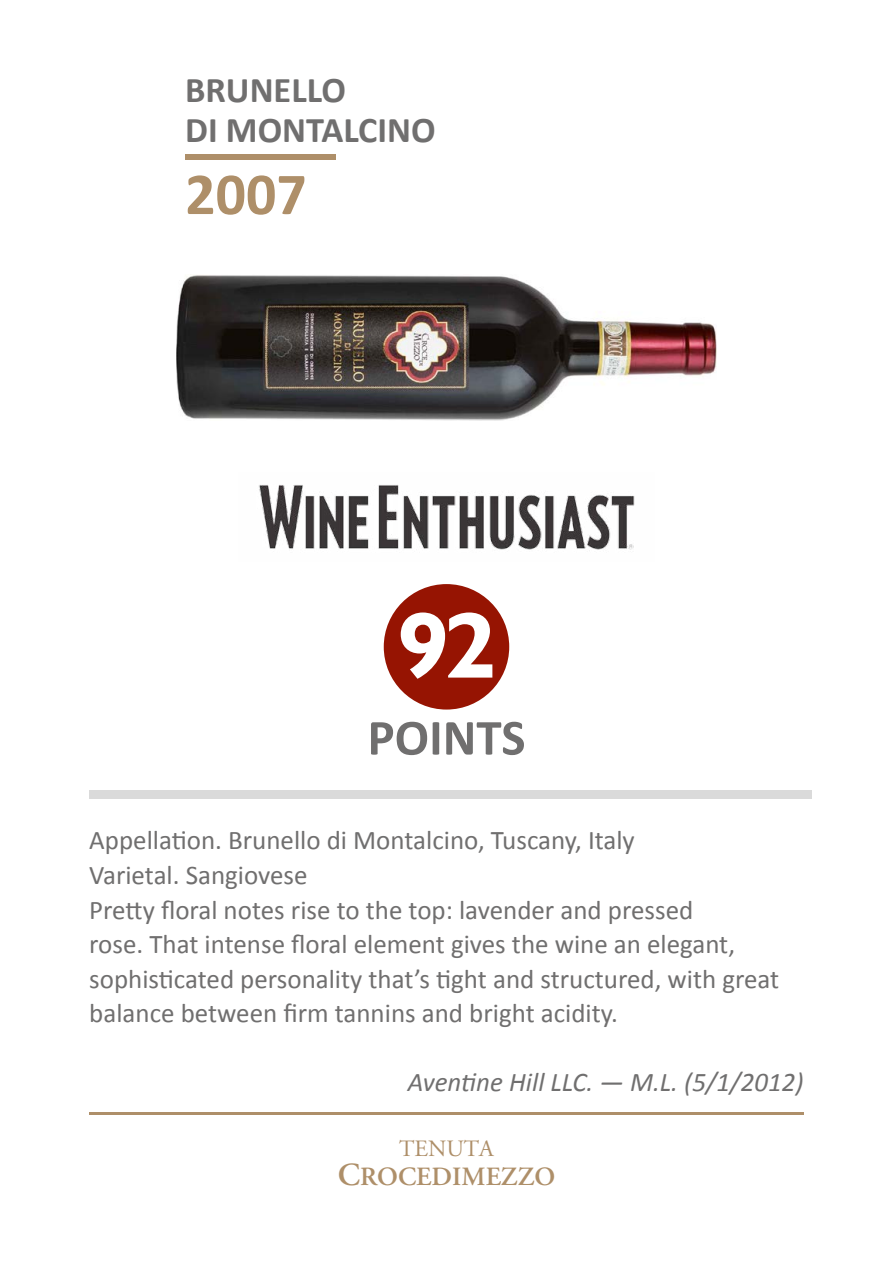
<style>
.page{position:relative;width:893px;height:1263px;background:#fff}
.page>*{position:absolute;margin:0;border:0;box-sizing:border-box;transform-origin:0 0}
.t1{font:700 93.6px "Humanist 521 BT";color:#fff}
.t2{font:700 60px "Calibri";color:#ae8f69}
.t3{font:700 51px "Calibri";color:#706f6f}
.t4{font:700 36.3px/40.2px "Calibri";color:#706f6f}
.t5{font:27px/34.5px "Calibri";color:#706f6f}
.t6{font:italic 27px "Calibri";color:#706f6f}
.t7{font:600 26.25px "Adobe Garamond";color:#ae8f69}
.t8{font:23.4px "Adobe Garamond Regular SC";color:#ae8f69}
.s1{font-size:32.1px}
</style>
<div class="page">
<div style="left:185px;top:154px;width:151px;height:6px;background:#ae8f69"></div>
<hr style="left:89px;top:1112px;width:715px;height:2px;background:#ae8f69">
<img style="left:259px;top:485px;width:376px;height:65px">
<img style="left:177px;top:275px;width:539px;height:146px">
<div style="left:384px;top:584px;width:125px;height:125px;background:#961402;border-radius:50%"></div>
<div style="left:89px;top:791px;width:723px;height:8px;background:#dadada"></div>
<h3 class="t4" style="left:185px;top:70px;width:252px">BRUNELLO<br>DI MONTALCINO</h3>
<h2 class="t2" style="left:185px;top:156px;width:123px">2007</h2>
<h1 class="t1" style="left:398px;top:587px;width:100px">92</h1>
<h3 class="t3" style="left:367px;top:705px;width:159px">POINTS</h3>
<p class="t5" style="left:89px;top:823px;width:691px">Appellation. Brunello di Montalcino, Tuscany, Italy<br>Varietal. Sangiovese<br>Pretty floral notes rise to the top: lavender and pressed<br>rose. That intense floral element gives the wine an elegant, sophisticated personality that’s tight and structured, with great balance between firm tannins and bright acidity.</p>
<p class="t6" style="left:408px;top:1064px;width:397px">Aventine Hill LLC. — M.L. (5/1/2012)</p>
<p class="t8" style="left:399px;top:1136px;width:96px">TENUTA</p>
<p class="t7" style="left:338px;top:1162px;width:219px"><span class="s1">C</span>ROCEDIMEZZO</p>
</div>
